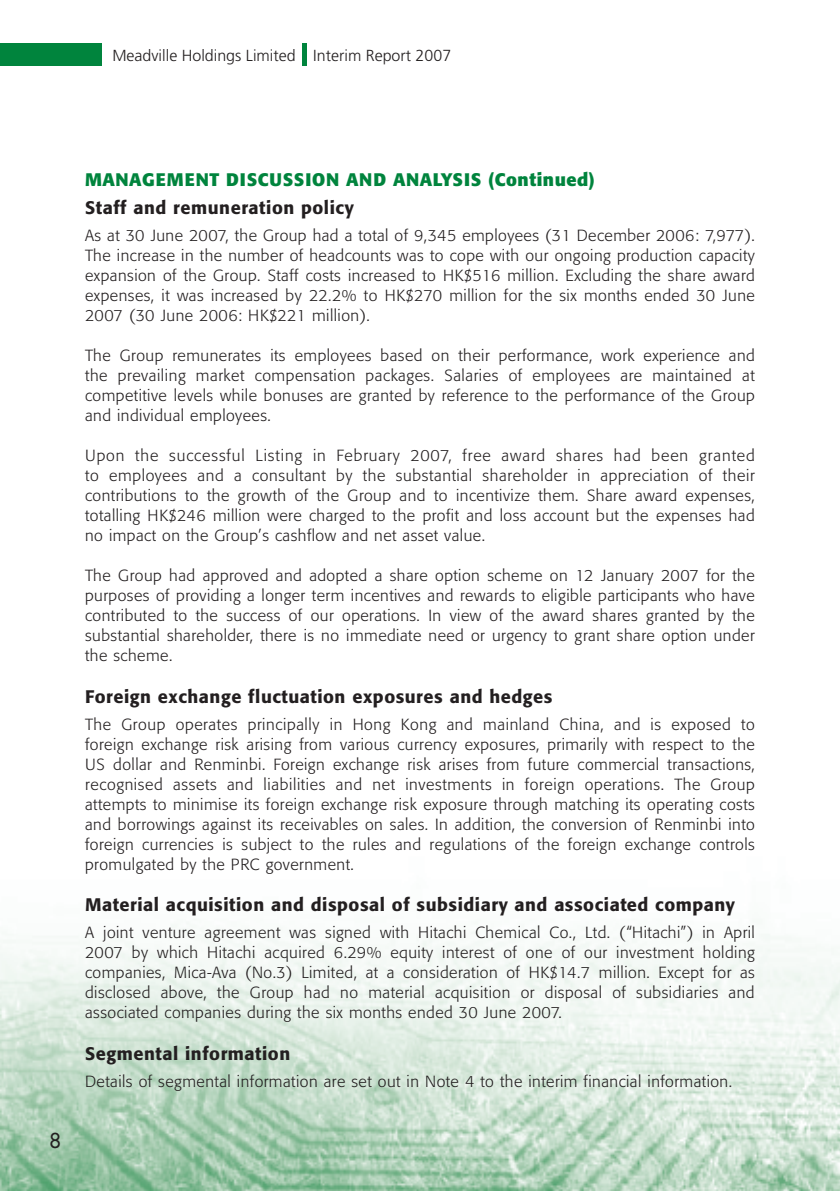
<style>
.page{position:relative;width:840px;height:1191px;background:#fff}
.page>*{position:absolute;margin:0;border:0;box-sizing:border-box;transform-origin:0 0}
.t1{font:20px "Futura";color:#231f20}
.t2{font:500 18px "Formata";letter-spacing:.03em;color:#231f20}
.t3{font:700 18px "Formata";letter-spacing:.03em;color:#00843d}
.t4{font:300 16px/20px "Formata";letter-spacing:.03em;color:#231f20;text-align:justify}
.t5{font:300 16px "Frutiger";color:#231f20}
</style>
<div class="page">
<img style="left:0;top:925px;width:839px;height:265px">
<div style="left:0;top:43px;width:101px;height:22px;background:#00843d"></div>
<hr style="left:302px;top:43px;width:4px;height:22px;background:#00843d">
<p class="t5" style="left:112px;top:50px;width:340px">Meadville Holdings Limited Interim Report 2007</p>
<p class="t1" style="left:49px;top:1127px;width:13px">8</p>
<p class="t3" style="left:85px;top:173px;width:511px">MANAGEMENT DISCUSSION AND ANALYSIS (Continued)</p>
<p class="t2" style="left:85px;top:201px;width:270px">Staff and remuneration policy</p>
<p class="t4" style="left:85px;top:227px;width:671px">As at 30 June 2007, the Group had a total of 9,345 employees (31 December 2006: 7,977).<br>The increase in the number of headcounts was to cope with our ongoing production capacity expansion of the Group. Staff costs increased to HK$516 million. Excluding the share award expenses, it was increased by 22.2% to HK$270 million for the six months ended 30 June 2007 (30 June 2006: HK$221 million).</p>
<p class="t4" style="left:85px;top:347px;width:671px">The Group remunerates its employees based on their performance, work experience and the prevailing market compensation packages. Salaries of employees are maintained at competitive levels while bonuses are granted by reference to the performance of the Group and individual employees.</p>
<p class="t4" style="left:85px;top:447px;width:670px">Upon the successful Listing in February 2007, free award shares had been granted to employees and a consultant by the substantial shareholder in appreciation of their contributions to the growth of the Group and to incentivize them. Share award expenses, totalling HK$246 million were charged to the profit and loss account but the expenses had no impact on the Group’s cashflow and net asset value.</p>
<p class="t4" style="left:85px;top:567px;width:670px">The Group had approved and adopted a share option scheme on 12 January 2007 for the purposes of providing a longer term incentives and rewards to eligible participants who have contributed to the success of our operations. In view of the award shares granted by the substantial shareholder, there is no immediate need or urgency to grant share option under the scheme.</p>
<p class="t2" style="left:85px;top:690px;width:468px">Foreign exchange fluctuation exposures and hedges</p>
<p class="t4" style="left:85px;top:715px;width:671px">The Group operates principally in Hong Kong and mainland China, and is exposed to foreign exchange risk arising from various currency exposures, primarily with respect to the US dollar and Renminbi. Foreign exchange risk arises from future commercial transactions, recognised assets and liabilities and net investments in foreign operations. The Group attempts to minimise its foreign exchange risk exposure through matching its operating costs and borrowings against its receivables on sales. In addition, the conversion of Renminbi into foreign currencies is subject to the rules and regulations of the foreign exchange controls promulgated by the PRC government.</p>
<p class="t2" style="left:85px;top:898px;width:651px">Material acquisition and disposal of subsidiary and associated company</p>
<p class="t4" style="left:85px;top:924px;width:671px">A joint venture agreement was signed with Hitachi Chemical Co., Ltd. (“Hitachi”) in April 2007 by which Hitachi acquired 6.29% equity interest of one of our investment holding companies, Mica-Ava (No.3) Limited, at a consideration of HK$14.7 million. Except for as disclosed above, the Group had no material acquisition or disposal of subsidiaries and associated companies during the six months ended 30 June 2007.</p>
<p class="t2" style="left:85px;top:1047px;width:206px">Segmental information</p>
<p class="t4" style="left:85px;top:1072px;width:648px">Details of segmental information are set out in Note 4 to the interim financial information.</p>
</div>
